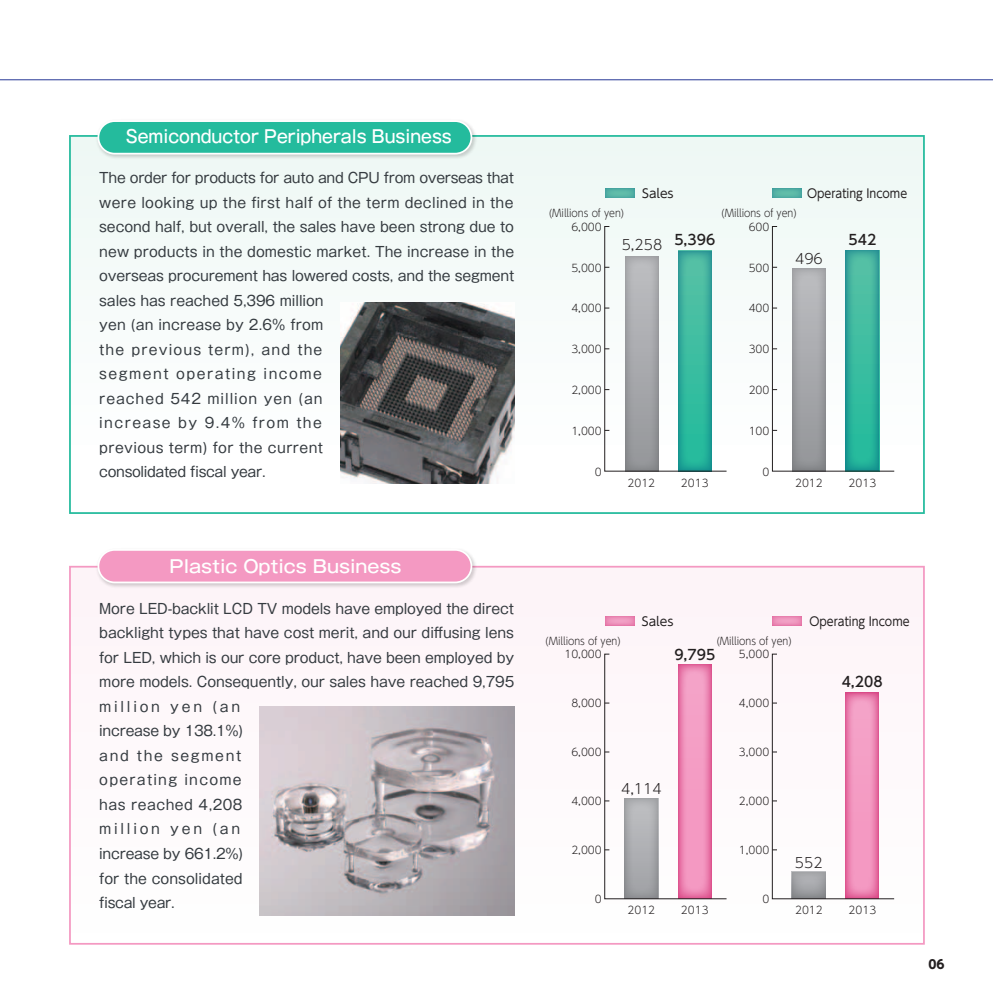
<style>
.page{position:relative;width:993px;height:993px;background:#fff}
.page>*{position:absolute;margin:0;border:0;box-sizing:border-box;transform-origin:0 0}
.t1{font:500 17.5px "Gothic MB101 Pro";color:#fff;scale:.9 1}
.t2{font:500 17.5px "Gothic MB101 Pro";color:#fff}
.t3{font:14px/24.5px "Gothic MB101 Pro";letter-spacing:-.005em;color:#353b40}
.t4{font:500 14px "UD Shin Go Pro";color:#231f20}
.t5{font:300 14px "UD Shin Go Pro";color:#231f20}
.t6{font:12.25px "UD Shin Go Pro";color:#231f20;scale:.9 1}
.t7{font:12.25px "UD Shin Go Pro";color:#231f20}
.t8{font:700 12.25px "UD Shin Go Pro";color:#231f20}
.t9{font:300 10.5px "UD Shin Go Pro";color:#231f20}
.t10{font:300 10.5px "UD Shin Go Pro";color:#231f20;scale:.9 1}
</style>
<div class="page">
<div style="left:70px;top:136px;width:853px;height:377px;background:#f6fbf9"></div>
<div style="left:70px;top:566px;width:853px;height:377px;background:#fef8fa"></div>
<svg style="left:604px;top:653px;width:123px;height:246px"></svg>
<svg style="left:771px;top:653px;width:123px;height:246px"></svg>
<svg style="left:605px;top:616px;width:29px;height:9px"></svg>
<svg style="left:772px;top:616px;width:29px;height:9px"></svg>
<div style="left:772px;top:188px;width:30px;height:10px;background:#58b4a6"></div>
<svg style="left:605px;top:188px;width:29px;height:10px"></svg>
<img style="left:94px;top:128px;width:384px;height:31px">
<svg style="left:97px;top:121px;width:375px;height:33px"></svg>
<img style="left:94px;top:557px;width:384px;height:31px">
<svg style="left:97px;top:550px;width:375px;height:33px"></svg>
<img style="left:259px;top:706px;width:255px;height:209px">
<img style="left:340px;top:303px;width:174px;height:180px">
<svg style="left:604px;top:226px;width:123px;height:246px"></svg>
<svg style="left:771px;top:226px;width:123px;height:246px"></svg>
<hr style="left:0;top:79px;width:992px;height:1px;background:#273895">
<p class="t1" style="left:126px;top:122px;width:363px">Semiconductor Peripherals Business</p>
<p class="t3" style="left:99px;top:163px;width:416px">The order for products for auto and CPU from overseas that were looking up the first half of the term declined in the second half, but overall, the sales have been strong due to new products in the domestic market. The increase in the overseas procurement has lowered costs, and the segment sales has reached 5,396 million<br>yen (an increase by 2.6% from<br>the previous term), and the<br>segment operating income<br>reached 542 million yen (an<br>increase by 9.4% from the<br>previous term) for the current<br>consolidated fiscal year.</p>
<p class="t2" style="left:169px;top:551px;width:234px">Plastic Optics Business</p>
<p class="t3" style="left:99px;top:594px;width:416px">More LED-backlit LCD TV models have employed the direct backlight types that have cost merit, and our diffusing lens for LED, which is our core product, have been employed by more models. Consequently, our sales have reached 9,795 million yen (an<br>increase by 138.1%)<br>and the segment<br>operating income<br>has reached 4,208<br>million yen (an<br>increase by 661.2%)<br>for the consolidated<br>fiscal year.</p>
<p class="t10" style="left:548px;top:204px;width:85px">(Millions of yen)</p>
<p class="t7" style="left:642px;top:183px;width:33px">Sales</p>
<p class="t6" style="left:806px;top:183px;width:113px">Operating Income</p>
<p class="t10" style="left:721px;top:204px;width:85px">(Millions of yen)</p>
<p class="t9" style="left:571px;top:218px;width:32px">6,000</p>
<p class="t9" style="left:571px;top:259px;width:32px">5,000</p>
<p class="t5" style="left:621px;top:234px;width:42px">5,258</p>
<p class="t4" style="left:674px;top:228px;width:42px">5,396</p>
<p class="t9" style="left:748px;top:218px;width:22px">600</p>
<p class="t9" style="left:748px;top:259px;width:22px">500</p>
<p class="t5" style="left:794px;top:247px;width:29px">496</p>
<p class="t4" style="left:848px;top:228px;width:29px">542</p>
<p class="t9" style="left:571px;top:300px;width:32px">4,000</p>
<p class="t9" style="left:748px;top:300px;width:22px">400</p>
<p class="t9" style="left:571px;top:340px;width:32px">3,000</p>
<p class="t9" style="left:748px;top:340px;width:22px">300</p>
<p class="t9" style="left:571px;top:381px;width:32px">2,000</p>
<p class="t9" style="left:748px;top:381px;width:22px">200</p>
<p class="t9" style="left:571px;top:422px;width:32px">1,000</p>
<p class="t9" style="left:748px;top:422px;width:22px">100</p>
<p class="t9" style="left:594px;top:463px;width:8px">0</p>
<p class="t9" style="left:762px;top:463px;width:8px">0</p>
<p class="t9" style="left:627px;top:474px;width:29px">2012</p>
<p class="t9" style="left:680px;top:474px;width:29px">2013</p>
<p class="t9" style="left:794px;top:474px;width:29px">2012</p>
<p class="t9" style="left:848px;top:474px;width:29px">2013</p>
<p class="t7" style="left:641px;top:610px;width:33px">Sales</p>
<p class="t6" style="left:809px;top:610px;width:113px">Operating Income</p>
<p class="t10" style="left:545px;top:631px;width:85px">(Millions of yen)</p>
<p class="t9" style="left:564px;top:645px;width:39px">10,000</p>
<p class="t10" style="left:716px;top:631px;width:85px">(Millions of yen)</p>
<p class="t4" style="left:674px;top:642px;width:42px">9,795</p>
<p class="t9" style="left:738px;top:645px;width:32px">5,000</p>
<p class="t4" style="left:841px;top:670px;width:42px">4,208</p>
<p class="t9" style="left:571px;top:694px;width:32px">8,000</p>
<p class="t9" style="left:738px;top:694px;width:32px">4,000</p>
<p class="t9" style="left:571px;top:743px;width:32px">6,000</p>
<p class="t9" style="left:738px;top:743px;width:32px">3,000</p>
<p class="t9" style="left:571px;top:792px;width:32px">4,000</p>
<p class="t5" style="left:621px;top:776px;width:42px">4,114</p>
<p class="t9" style="left:738px;top:792px;width:32px">2,000</p>
<p class="t9" style="left:571px;top:841px;width:32px">2,000</p>
<p class="t9" style="left:738px;top:841px;width:32px">1,000</p>
<p class="t5" style="left:794px;top:851px;width:29px">552</p>
<p class="t9" style="left:594px;top:889px;width:8px">0</p>
<p class="t9" style="left:762px;top:889px;width:8px">0</p>
<p class="t9" style="left:627px;top:901px;width:29px">2012</p>
<p class="t9" style="left:680px;top:901px;width:29px">2013</p>
<p class="t9" style="left:794px;top:901px;width:29px">2012</p>
<p class="t9" style="left:848px;top:901px;width:29px">2013</p>
<p class="t8" style="left:928px;top:953px;width:18px">06</p>
</div>
